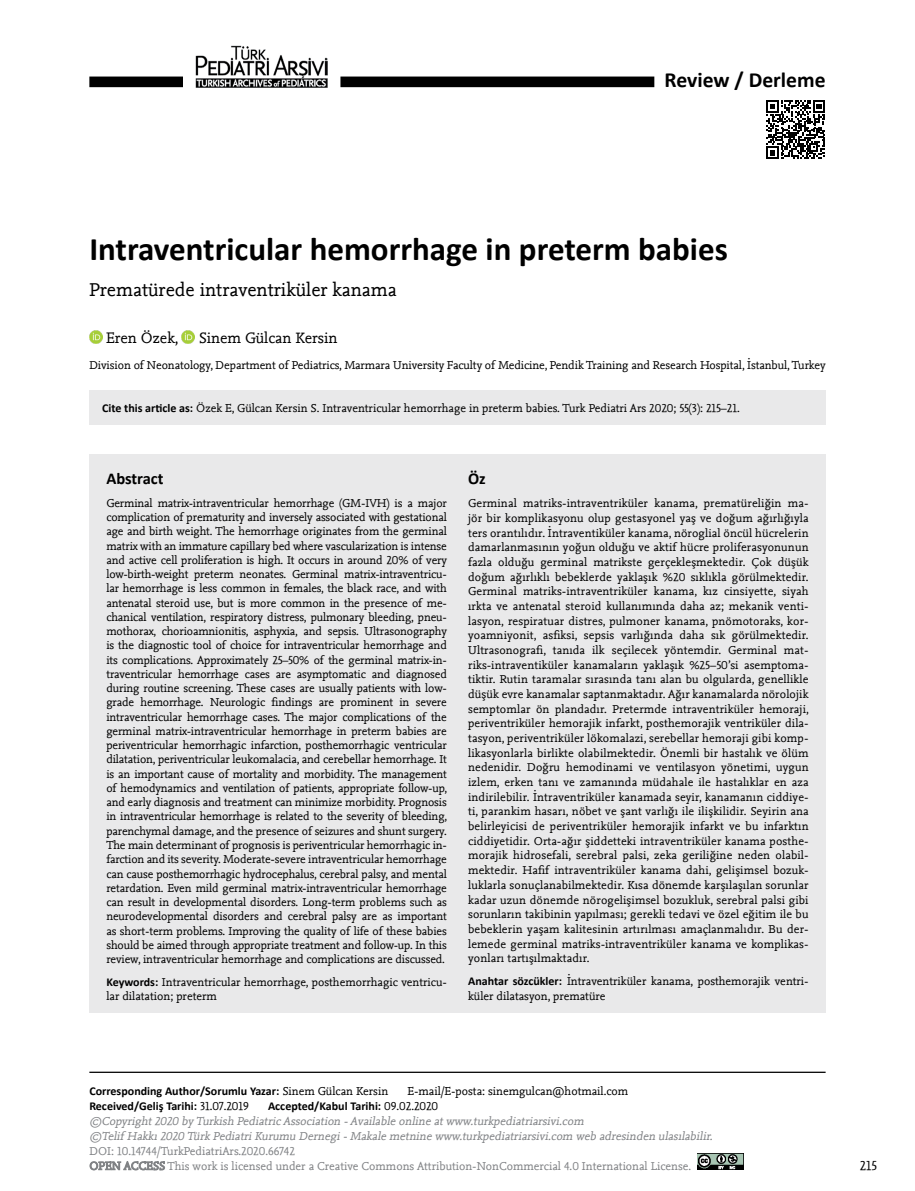
<style>
.page{position:relative;width:915px;height:1191px;background:#fff}
.page>*{position:absolute;margin:0;border:0;box-sizing:border-box;transform-origin:0 0}
.t1{font:700 33px "Calibri";color:#000}
.t2{font:700 21.6px "Calibri";color:#000}
.t3{font:19.5px "Nexus Mix";color:#000}
.t4{font:700 16.5px "Calibri";letter-spacing:-.005em;color:#000}
.t5{font:15.75px "Nexus Mix";color:#000}
.t6{font:13.5px "Nexus Mix";color:#000}
.t7{font:12px/14.2px "Nexus Mix";color:#000;text-align:justify}
.t8{font:italic 12px/15px "Nexus Mix";color:#808285}
.t9{font:12px/15px "Nexus Mix";color:#808285}
.t10{font:700 12px "Calibri";color:#000}
.s1{font-family:"Calibri";font-weight:700}
.s2{font-family:"Nexus Mix";font-weight:400}
</style>
<div class="page">
<svg style="left:766px;top:100px;width:58px;height:59px"></svg>
<div style="left:89px;top:77px;width:94px;height:10px;background:#000"></div>
<div style="left:340px;top:77px;width:314px;height:10px;background:#000"></div>
<img style="left:195px;top:46px;width:133px;height:41px">
<svg style="left:89px;top:330px;width:13px;height:13px"></svg>
<svg style="left:182px;top:330px;width:13px;height:13px"></svg>
<svg style="left:90px;top:1161px;width:75px;height:9px"></svg>
<hr style="left:89px;top:1071px;width:736px;height:2px;background:#000">
<img style="left:697px;top:1153px;width:45px;height:16px">
<div style="left:89px;top:455px;width:736px;height:557px;background:#e9e9ea"></div>
<div style="left:89px;top:390px;width:736px;height:35px;background:#e9e9ea"></div>
<h2 class="t2" style="left:664px;top:66px;width:162px">Review / Derleme</h2>
<h1 class="t1" style="left:89px;top:228px;width:639px">Intraventricular hemorrhage in preterm babies</h1>
<h3 class="t3" style="left:89px;top:278px;width:309px">Prematürede intraventriküler kanama</h3>
<h3 class="t5" style="left:106px;top:329px;width:74px">Eren Özek,</h3>
<h3 class="t5" style="left:199px;top:329px;width:140px">Sinem Gülcan Kersin</h3>
<p class="t7" style="left:89px;top:358px;width:737px">Division of Neonatology, Department of Pediatrics, Marmara University Faculty of Medicine, Pendik Training and Research Hospital, İstanbul, Turkey</p>
<p class="t7" style="left:102px;top:401px;width:639px"><span class="s1">Cite this article as:</span> Özek E, Gülcan Kersin S. Intraventricular hemorrhage in preterm babies. Turk Pediatri Ars 2020; 55(3): 215–21.</p>
<h3 class="t4" style="left:106px;top:468px;width:59px">Abstract</h3>
<p class="t7" style="left:106px;top:496px;width:342px">Germinal matrix-intraventricular hemorrhage (GM-IVH) is a major complication of prematurity and inversely associated with gestational age and birth weight. The hemorrhage originates from the germinal matrix with an immature capillary bed where vascularization is intense and active cell proliferation is high. It occurs in around 20% of very low-birth-weight preterm neonates. Germinal matrix-intraventricu&shy;lar hemorrhage is less common in females, the black race, and with antenatal steroid use, but is more common in the presence of me&shy;chanical ventilation, respiratory distress, pulmonary bleeding, pneu&shy;mothorax, chorioamnionitis, asphyxia, and sepsis. Ultrasonography is the diagnostic tool of choice for intraventricular hemorrhage and its complications. Approximately 25–50% of the germinal matrix-in&shy;traventricular hemorrhage cases are asymptomatic and diagnosed during routine screening. These cases are usually patients with low&shy;grade hemorrhage. Neurologic findings are prominent in severe intraventricular hemorrhage cases. The major complications of the germinal matrix-intraventricular hemorrhage in preterm babies are periventricular hemorrhagic infarction, posthemorrhagic ventricular dilatation, periventricular leukomalacia, and cerebellar hemorrhage. It is an important cause of mortality and morbidity. The management of hemodynamics and ventilation of patients, appropriate follow-up, and early diagnosis and treatment can minimize morbidity. Prognosis in intraventricular hemorrhage is related to the severity of bleeding, parenchymal damage, and the presence of seizures and shunt surgery.<br>The main determinant of prognosis is periventricular hemorrhagic in&shy;farction and its severity. Moderate-severe intraventricular hemorrhage can cause posthemorrhagic hydrocephalus, cerebral palsy, and mental retardation. Even mild germinal matrix-intraventricular hemorrhage can result in developmental disorders. Long-term problems such as neurodevelopmental disorders and cerebral palsy are as important as short-term problems. Improving the quality of life of these babies should be aimed through appropriate treatment and follow-up. In this review, intraventricular hemorrhage and complications are discussed.</p>
<p class="t7" style="left:106px;top:975px;width:342px"><span class="s1">Keywords:</span> Intraventricular hemorrhage, posthemorrhagic ventricu&shy;lar dilatation; preterm</p>
<h3 class="t4" style="left:468px;top:468px;width:19px">Öz</h3>
<p class="t7" style="left:468px;top:496px;width:342px;line-height:14.7px">Germinal matriks-intraventriküler kanama, prematüreliğin ma&shy;jör bir komplikasyonu olup gestasyonel yaş ve doğum ağırlığıyla ters orantılıdır. İntraventiküler kanama, nöroglial öncül hücrelerin damarlanmasının yoğun olduğu ve aktif hücre proliferasyonunun fazla olduğu germinal matrikste gerçekleşmektedir. Çok düşük doğum ağırlıklı bebeklerde yaklaşık %20 sıklıkla görülmektedir.<br>Germinal matriks-intraventriküler kanama, kız cinsiyette, siyah ırkta ve antenatal steroid kullanımında daha az; mekanik venti&shy;lasyon, respiratuar distres, pulmoner kanama, pnömotoraks, kor&shy;yoamniyonit, asfiksi, sepsis varlığında daha sık görülmektedir.<br>Ultrasonografi, tanıda ilk seçilecek yöntemdir. Germinal mat&shy;riks-intraventiküler kanamaların yaklaşık %25–50’si asemptoma&shy;tiktir. Rutin taramalar sırasında tanı alan bu olgularda, genellikle düşük evre kanamalar saptanmaktadır. Ağır kanamalarda nörolojik semptomlar ön plandadır. Pretermde intraventriküler hemoraji, periventriküler hemorajik infarkt, posthemorajik ventriküler dila&shy;tasyon, periventriküler lökomalazi, serebellar hemoraji gibi komp&shy;likasyonlarla birlikte olabilmektedir. Önemli bir hastalık ve ölüm nedenidir. Doğru hemodinami ve ventilasyon yönetimi, uygun izlem, erken tanı ve zamanında müdahale ile hastalıklar en aza indirilebilir. İntraventriküler kanamada seyir, kanamanın ciddiye&shy;ti, parankim hasarı, nöbet ve şant varlığı ile ilişkilidir. Seyirin ana belirleyicisi de periventriküler hemorajik infarkt ve bu infarktın ciddiyetidir. Orta-ağır şiddetteki intraventriküler kanama posthe&shy;morajik hidrosefali, serebral palsi, zeka geriliğine neden olabil&shy;mektedir. Hafif intraventriküler kanama dahi, gelişimsel bozuk&shy;luklarla sonuçlanabilmektedir. Kısa dönemde karşılaşılan sorunlar kadar uzun dönemde nörogelişimsel bozukluk, serebral palsi gibi sorunların takibinin yapılması; gerekli tedavi ve özel eğitim ile bu bebeklerin yaşam kalitesinin artırılması amaçlanmalıdır. Bu der&shy;lemede germinal matriks-intraventriküler kanama ve komplikas&shy;yonları tartışılmaktadır.</p>
<p class="t7" style="left:468px;top:974px;width:342px;line-height:14.7px"><span class="s1">Anahtar sözcükler:</span> İntraventriküler kanama, posthemorajik ventri&shy;küler dilatasyon, prematüre</p>
<p class="t10" style="left:89px;top:1083px;width:300px">Corresponding Author/Sorumlu Yazar: <span class="s2">Sinem Gülcan Kersin</span></p>
<p class="t7" style="left:407px;top:1083px;width:222px">E-mail/E-posta: sinemgulcan@hotmail.com</p>
<p class="t10" style="left:89px;top:1098px;width:161px">Received/Geliş Tarihi: <span class="s2">31.07.2019</span></p>
<p class="t10" style="left:268px;top:1098px;width:172px">Accepted/Kabul Tarihi: <span class="s2">09.02.2020</span></p>
<p class="t8" style="left:89px;top:1113px;width:627px">©Copyright2020 by Turkish Pediatric Association -Available online atwww.turkpediatriarsivi.com<br>©Telif Hakkı2020 Türk PediatriKurumu Dernegi-Makale metnine www.turkpediatriarsivi.com web adresinden ulasılabilir.</p>
<p class="t9" style="left:89px;top:1143px;width:603px">DOI: 10.14744/TurkPediatriArs.2020.66742<br>OPEN ACCESS This work is licensed under a Creative Commons Attribution-NonCommercial 4.0 International License.</p>
<p class="t6" style="left:859px;top:1157px;width:18px">215</p>
</div>
